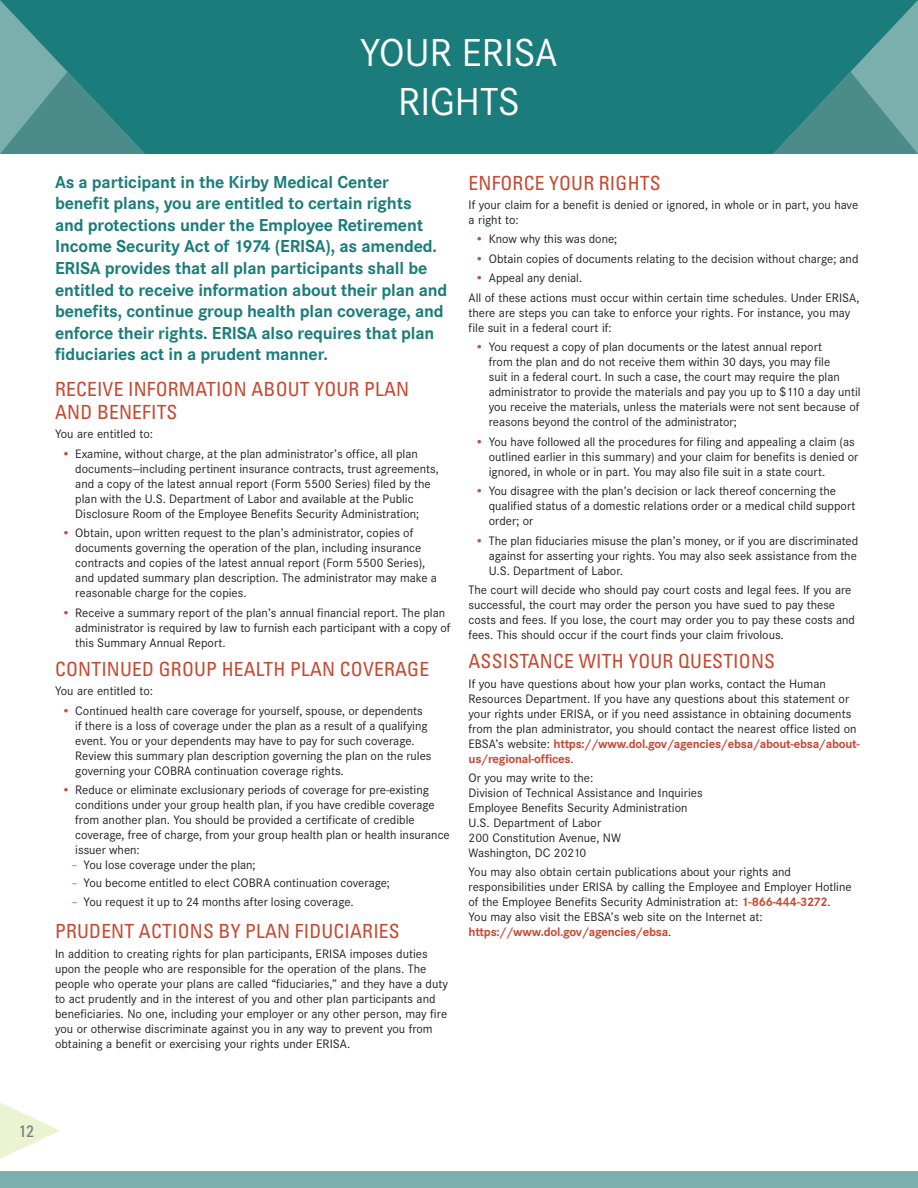
<style>
.page{position:relative;width:918px;height:1188px;background:#fff}
.page>*{position:absolute;margin:0;border:0;box-sizing:border-box;transform-origin:0 0}
.t1{font:40.5px/48.6px "Corporate S";color:#fff;text-align:center}
.t2{font:condensed 19.5px/22.5px "Univers LT Std";letter-spacing:.01em;color:#c74932}
.t3{font:700 18px/21.6px "Corporate S";letter-spacing:-.01em;color:#1b7d7b}
.t4{font:condensed 16.5px "Univers LT Std";color:#76787b}
.t5{font:12.75px/15px "Corporate S";color:#231f20}
.s1{font-weight:700;color:#c74932}
.s2{color:#c74932}
</style>
<div class="page">
<div style="left:0;top:1171px;width:918px;height:17px;background:#7bafae"></div>
<div style="left:0;top:0;width:918px;height:154px;background:#1b7d7b"></div>
<svg style="left:0;top:1102px;width:60px;height:57px"></svg>
<svg style="left:0;top:0;width:145px;height:154px"></svg>
<svg style="left:773px;top:0;width:145px;height:154px"></svg>
<h1 class="t1" style="left:360px;top:29px;width:199px">YOUR ERISA<br>RIGHTS</h1>
<p class="t3" style="left:55px;top:171px;width:394px">As a participant in the Kirby Medical Center benefit plans, you are entitled to certain rights<br>and protections under the Employee Retirement Income Security Act of 1974 (ERISA), as amended.<br>ERISA provides that all plan participants shall be entitled to receive information about their plan and benefits, continue group health plan coverage, and enforce their rights. ERISA also requires that plan fiduciaries act in a prudent manner.</p>
<h2 class="t2" style="left:55px;top:378px;width:356px">RECEIVE INFORMATION ABOUT YOUR PLAN<br>AND BENEFITS</h2>
<p class="t5" style="left:55px;top:427px;width:99px">You are entitled to:</p>
<p class="t5" style="left:75px;top:446px;width:365px;text-indent:-14px"><span class="s1">•</span> Examine, without charge, at the plan administrator’s office, all plan documents—including pertinent insurance contracts, trust agreements, and a copy of the latest annual report (Form 5500 Series) filed by the plan with the U.S. Department of Labor and available at the Public Disclosure Room of the Employee Benefits Security Administration;</p>
<p class="t5" style="left:75px;top:526px;width:363px;text-indent:-14px"><span class="s1">•</span> Obtain, upon written request to the plan’s administrator, copies of documents governing the operation of the plan, including insurance contracts and copies of the latest annual report (Form 5500 Series), and updated summary plan description. The administrator may make a reasonable charge for the copies.</p>
<p class="t5" style="left:75px;top:605px;width:377px;text-indent:-14px"><span class="s1">•</span> Receive a summary report of the plan’s annual financial report. The plan administrator is required by law to furnish each participant with a copy of this Summary Annual Report.</p>
<h2 class="t2" style="left:55px;top:657px;width:376px">CONTINUED GROUP HEALTH PLAN COVERAGE</h2>
<p class="t5" style="left:55px;top:684px;width:99px">You are entitled to:</p>
<p class="t5" style="left:75px;top:703px;width:358px;text-indent:-14px"><span class="s1">•</span> Continued health care coverage for yourself, spouse, or dependents if there is a loss of coverage under the plan as a result of a qualifying event. You or your dependents may have to pay for such coverage.<br>Review this summary plan description governing the plan on the rules governing your COBRA continuation coverage rights.</p>
<p class="t5" style="left:75px;top:783px;width:376px;text-indent:-14px"><span class="s1">•</span> Reduce or eliminate exclusionary periods of coverage for pre-existing conditions under your group health plan, if you have credible coverage from another plan. You should be provided a certificate of credible coverage, free of charge, from your group health plan or health insurance issuer when:</p>
<p class="t5" style="left:72px;top:858px;width:186px"><span class="s2">–</span> You lose coverage under the plan;</p>
<p class="t5" style="left:72px;top:876px;width:320px"><span class="s2">–</span> You become entitled to elect COBRA continuation coverage;</p>
<p class="t5" style="left:72px;top:894px;width:284px"><span class="s2">–</span> You request it up to 24 months after losing coverage.</p>
<h2 class="t2" style="left:55px;top:920px;width:346px">PRUDENT ACTIONS BY PLAN FIDUCIARIES</h2>
<p class="t5" style="left:55px;top:946px;width:394px">In addition to creating rights for plan participants, ERISA imposes duties upon the people who are responsible for the operation of the plans. The people who operate your plans are called “fiduciaries,” and they have a duty to act prudently and in the interest of you and other plan participants and beneficiaries. No one, including your employer or any other person, may fire you or otherwise discriminate against you in any way to prevent you from obtaining a benefit or exercising your rights under ERISA.</p>
<h2 class="t2" style="left:469px;top:171px;width:194px">ENFORCE YOUR RIGHTS</h2>
<p class="t5" style="left:469px;top:197px;width:391px">If your claim for a benefit is denied or ignored, in whole or in part, you have a right to:</p>
<p class="t5" style="left:475px;top:232px;width:144px"><span class="s1">•</span> Know why this was done;</p>
<p class="t5" style="left:475px;top:251px;width:385px"><span class="s1">•</span> Obtain copies of documents relating to the decision without charge; and</p>
<p class="t5" style="left:469px;top:269px;width:393px;line-height:19.4px;text-indent:7px"><span class="s1">•</span> Appeal any denial.<br>All of these actions must occur within certain time schedules. Under ERISA,</p>
<p class="t5" style="left:469px;top:305px;width:383px">there are steps you can take to enforce your rights. For instance, you may file suit in a federal court if:</p>
<p class="t5" style="left:489px;top:340px;width:373px;text-indent:-14px"><span class="s1">•</span> You request a copy of plan documents or the latest annual report<br>from the plan and do not receive them within 30 days, you may file<br>suit in a federal court. In such a case, the court may require the plan administrator to provide the materials and pay you up to $110 a day until you receive the materials, unless the materials were not sent because of reasons beyond the control of the administrator;</p>
<p class="t5" style="left:489px;top:434px;width:371px;text-indent:-14px"><span class="s1">•</span> You have followed all the procedures for filing and appealing a claim (as outlined earlier in this summary) and your claim for benefits is denied or ignored, in whole or in part. You may also file suit in a state court.</p>
<p class="t5" style="left:489px;top:484px;width:368px;text-indent:-14px"><span class="s1">•</span> You disagree with the plan’s decision or lack thereof concerning the qualified status of a domestic relations order or a medical child support order; or</p>
<p class="t5" style="left:489px;top:533px;width:371px;text-align:justify;text-indent:-14px"><span class="s1">•</span> The plan fiduciaries misuse the plan’s money, or if you are discriminated against for asserting your rights. You may also seek assistance from the U.S. Department of Labor.</p>
<p class="t5" style="left:469px;top:582px;width:388px">The court will decide who should pay court costs and legal fees. If you are successful, the court may order the person you have sued to pay these costs and fees. If you lose, the court may order you to pay these costs and fees. This should occur if the court finds your claim frivolous.</p>
<h2 class="t2" style="left:469px;top:650px;width:308px">ASSISTANCE WITH YOUR QUESTIONS</h2>
<p class="t5" style="left:469px;top:676px;width:393px">If you have questions about how your plan works, contact the Human Resources Department. If you have any questions about this statement or your rights under ERISA, or if you need assistance in obtaining documents from the plan administrator, you should contact the nearest office listed on EBSA’s website: <span class="s1">https://www.dol.gov/agencies/ebsa/about-ebsa/about&shy;us/regional-offices</span>.</p>
<p class="t5" style="left:469px;top:770px;width:236px">Or you may write to the:<br>Division of Technical Assistance and Inquiries<br>Employee Benefits Security Administration<br>U.S. Department of Labor<br>200 Constitution Avenue, NW<br>Washington, DC 20210</p>
<p class="t5" style="left:469px;top:865px;width:385px">You may also obtain certain publications about your rights and responsibilities under ERISA by calling the Employee and Employer Hotline of the Employee Benefits Security Administration at: <span class="s1">1-866-444-3272</span>.<br>You may also visit the EBSA’s web site on the Internet at: <span class="s1">https://www.dol.gov/agencies/ebsa</span>.</p>
<p class="t4" style="left:19px;top:1121px;width:16px">12</p>
</div>
